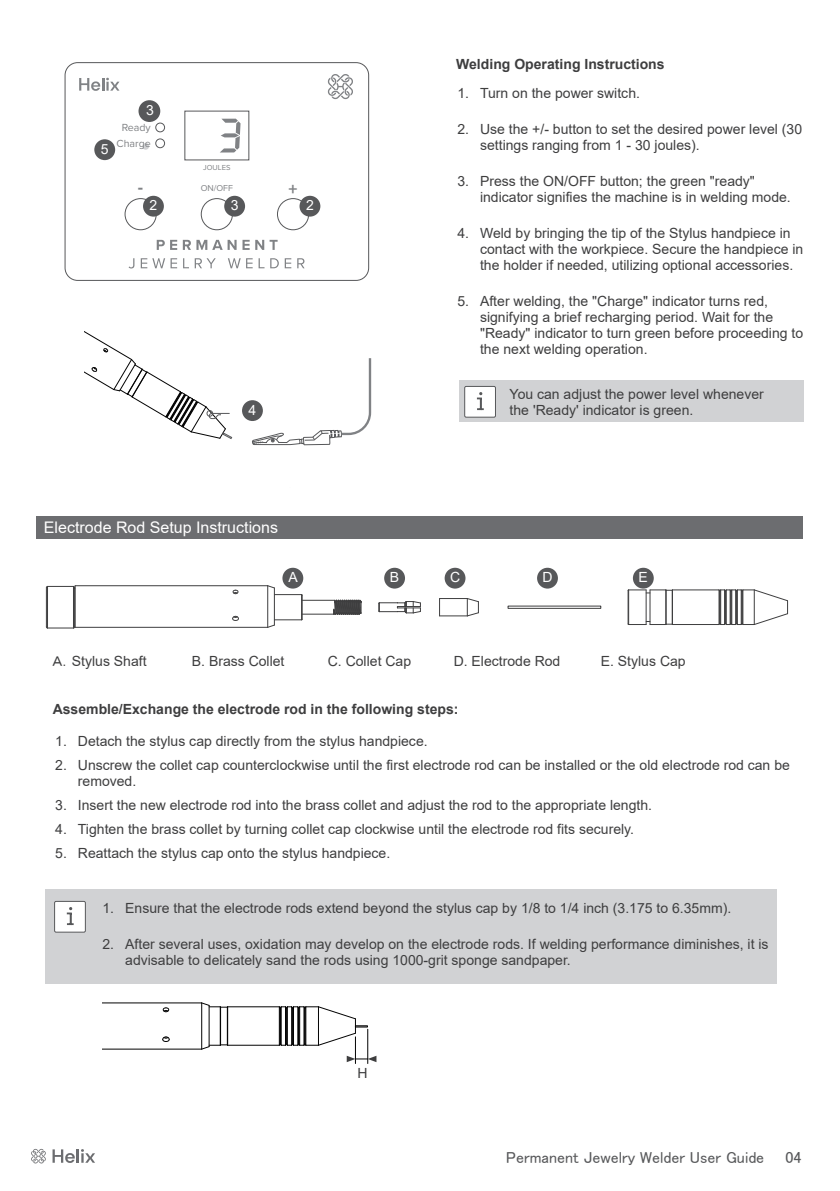
<style>
.page{position:relative;width:840px;height:1191px;background:#fff}
.page>*{position:absolute;margin:0;border:0;box-sizing:border-box;transform-origin:0 0}
.t1{font:700 17.8px "Proxima Nova";color:#808285}
.t2{font:16px "MS UI Gothic";color:#57585a}
.t3{font:16px "Arial";color:#fff}
.t4{font:14px/16px "Arial";color:#3e3e3f}
.t5{font:700 14px "Arial";color:#3e3e3f}
.t6{font:14px "Arial";color:#fff}
.t7{font:10.6px/16px "Proxima Nova";color:#808285;text-align:center}
.t8{font:8.8px "Proxima Nova";color:#808285}
.t9{font:7.6px "Proxima Nova";color:#808285}
.s1{font-family:"MS UI Gothic"}
</style>
<div class="page">
<svg style="left:31px;top:1148px;width:15px;height:15px"></svg>
<svg style="left:52px;top:1149px;width:43px;height:14px"></svg>
<div style="left:458px;top:380px;width:344px;height:42px;background:#d1d2d4"></div>
<div style="left:46px;top:889px;width:730px;height:94px;background:#d1d2d4"></div>
<div style="left:37px;top:516px;width:765px;height:23px;background:#6c6d70"></div>
<svg style="left:64px;top:62px;width:305px;height:219px"></svg>
<div style="left:201px;top:198px;width:32px;height:32px;border:1px solid #57585a;border-radius:50%"></div>
<div style="left:277px;top:198px;width:32px;height:32px;border:1px solid #57585a;border-radius:50%"></div>
<div style="left:124px;top:198px;width:33px;height:32px;border:1px solid #57585a;border-radius:50%"></div>
<svg style="left:157px;top:240px;width:20px;height:10px"></svg>
<svg style="left:183px;top:240px;width:53px;height:10px"></svg>
<svg style="left:242px;top:240px;width:7px;height:10px"></svg>
<svg style="left:255px;top:240px;width:22px;height:10px"></svg>
<svg style="left:128px;top:258px;width:6px;height:10px"></svg>
<svg style="left:141px;top:258px;width:36px;height:10px"></svg>
<svg style="left:183px;top:258px;width:32px;height:10px"></svg>
<svg style="left:228px;top:258px;width:12px;height:10px"></svg>
<svg style="left:246px;top:258px;width:6px;height:10px"></svg>
<svg style="left:258px;top:258px;width:6px;height:10px"></svg>
<svg style="left:270px;top:258px;width:21px;height:10px"></svg>
<svg style="left:297px;top:258px;width:7px;height:10px"></svg>
<svg style="left:327px;top:74px;width:26px;height:26px"></svg>
<svg style="left:79px;top:78px;width:40px;height:13px"></svg>
<svg style="left:439px;top:598px;width:40px;height:18px"></svg>
<hr style="left:672px;top:624px;width:46px;height:1px;background:#3e3e3f">
<hr style="left:672px;top:589px;width:46px;height:1px;background:#3e3e3f">
<hr style="left:627px;top:590px;width:1px;height:34px;background:#3e3e3f">
<hr style="left:628px;top:590px;width:1px;height:34px;background:#3e3e3f">
<hr style="left:645px;top:590px;width:1px;height:34px;background:#3e3e3f">
<hr style="left:649px;top:590px;width:1px;height:34px;background:#3e3e3f">
<hr style="left:665px;top:590px;width:1px;height:34px;background:#3e3e3f">
<hr style="left:671px;top:590px;width:1px;height:34px;background:#3e3e3f">
<svg style="left:627px;top:621px;width:45px;height:4px"></svg>
<svg style="left:627px;top:589px;width:45px;height:4px"></svg>
<svg style="left:718px;top:589px;width:69px;height:36px"></svg>
<svg style="left:378px;top:601px;width:43px;height:12px"></svg>
<hr style="left:46px;top:587px;width:1px;height:40px;background:#3e3e3f">
<hr style="left:47px;top:586px;width:1px;height:42px;background:#3e3e3f">
<hr style="left:73px;top:586px;width:1px;height:42px;background:#3e3e3f">
<hr style="left:74px;top:587px;width:1px;height:40px;background:#3e3e3f">
<hr style="left:302px;top:614px;width:31px;height:1px;background:#3e3e3f">
<hr style="left:302px;top:600px;width:32px;height:1px;background:#3e3e3f">
<svg style="left:46px;top:626px;width:29px;height:2px"></svg>
<svg style="left:333px;top:599px;width:28px;height:16px"></svg>
<svg style="left:46px;top:586px;width:29px;height:3px"></svg>
<hr style="left:75px;top:627px;width:192px;height:1px;background:#3e3e3f">
<svg style="left:267px;top:594px;width:35px;height:34px"></svg>
<svg style="left:267px;top:585px;width:8px;height:3px"></svg>
<hr style="left:75px;top:585px;width:192px;height:1px;background:#3e3e3f">
<svg style="left:232px;top:616px;width:7px;height:5px"></svg>
<svg style="left:232px;top:590px;width:6px;height:4px"></svg>
<hr style="left:267px;top:586px;width:1px;height:41px;background:#3e3e3f">
<hr style="left:274px;top:588px;width:1px;height:37px;background:#3e3e3f">
<hr style="left:75px;top:586px;width:1px;height:41px;background:#3e3e3f">
<div style="left:282px;top:568px;width:21px;height:20px;background:#57585a;border-radius:50%"></div>
<div style="left:384px;top:568px;width:21px;height:20px;background:#57585a;border-radius:50%"></div>
<div style="left:444px;top:568px;width:21px;height:20px;background:#57585a;border-radius:50%"></div>
<div style="left:536px;top:568px;width:21px;height:20px;background:#57585a;border-radius:50%"></div>
<div style="left:632px;top:568px;width:21px;height:20px;background:#57585a;border-radius:50%"></div>
<hr style="left:102px;top:1048px;width:99px;height:1px;background:#030303">
<hr style="left:102px;top:1002px;width:99px;height:1px;background:#030303">
<svg style="left:162px;top:1036px;width:8px;height:6px"></svg>
<svg style="left:162px;top:1007px;width:7px;height:5px"></svg>
<hr style="left:201px;top:1003px;width:1px;height:46px;background:#030303">
<hr style="left:209px;top:1005px;width:1px;height:41px;background:#030303">
<hr style="left:227px;top:1045px;width:52px;height:1px;background:#030303">
<hr style="left:227px;top:1006px;width:52px;height:1px;background:#030303">
<hr style="left:220px;top:1007px;width:1px;height:37px;background:#030303">
<svg style="left:201px;top:1044px;width:27px;height:6px"></svg>
<svg style="left:201px;top:1002px;width:26px;height:5px"></svg>
<hr style="left:227px;top:1006px;width:1px;height:39px;background:#030303">
<svg style="left:278px;top:1006px;width:98px;height:57px"></svg>
<svg style="left:84px;top:331px;width:148px;height:108px"></svg>
<svg style="left:252px;top:358px;width:120px;height:87px"></svg>
<svg style="left:219px;top:119px;width:21px;height:33px"></svg>
<div style="left:138px;top:100px;width:22px;height:22px;background:#57585a;border-radius:50%"></div>
<div style="left:55px;top:901px;width:30px;height:31px;background:#fff"></div>
<div style="left:54px;top:901px;width:32px;height:31px;border:1px solid #57585a"></div>
<svg style="left:67px;top:907px;width:7px;height:18px"></svg>
<div style="left:464px;top:386px;width:31px;height:31px;background:#fff"></div>
<div style="left:464px;top:386px;width:31px;height:32px;border:1px solid #57585a"></div>
<svg style="left:476px;top:392px;width:7px;height:18px"></svg>
<div style="left:94px;top:139px;width:21px;height:21px;background:#57585a;border-radius:50%"></div>
<div style="left:299px;top:196px;width:21px;height:21px;background:#57585a;border-radius:50%"></div>
<div style="left:143px;top:196px;width:21px;height:21px;background:#57585a;border-radius:50%"></div>
<div style="left:224px;top:196px;width:21px;height:21px;background:#57585a;border-radius:50%"></div>
<div style="left:242px;top:400px;width:21px;height:21px;background:#57585a;border-radius:50%"></div>
<p class="t6" style="left:101px;top:139px;width:9px">5</p>
<p class="t6" style="left:146px;top:101px;width:9px">3</p>
<p class="t7" style="left:116px;top:119px;width:36px">Ready<br>Charge</p>
<p class="t9" style="left:203px;top:162px;width:29px">JOULES</p>
<p class="t1" style="left:138px;top:174px;width:7px">-</p>
<p class="t8" style="left:200px;top:182px;width:34px">ON/OFF</p>
<p class="t1" style="left:288px;top:175px;width:10px">+</p>
<p class="t6" style="left:149px;top:196px;width:9px">2</p>
<p class="t6" style="left:230px;top:196px;width:9px">3</p>
<p class="t6" style="left:306px;top:196px;width:9px">2</p>
<p class="t6" style="left:248px;top:400px;width:9px">4</p>
<p class="t3" style="left:44px;top:516px;width:235px">Electrode Rod Setup Instructions</p>
<p class="t5" style="left:456px;top:55px;width:210px">Welding Operating Instructions</p>
<p class="t4" style="left:457px;top:85px;width:184px">1. Turn on the power switch.</p>
<p class="t4" style="left:480px;top:121px;width:323px;text-indent:-23px">2. Use the +/- button to set the desired power level (30 settings ranging from 1 - 30 joules).</p>
<p class="t4" style="left:480px;top:173px;width:312px;text-indent:-23px">3. Press the ON/OFF button; the green "ready" indicator signifies the machine is in welding mode.</p>
<p class="t4" style="left:480px;top:225px;width:324px;text-indent:-23px">4. Weld by bringing the tip of the Stylus handpiece in contact with the workpiece. Secure the handpiece in the holder if needed, utilizing optional accessories.</p>
<p class="t4" style="left:480px;top:293px;width:324px;text-indent:-23px">5. After welding, the "Charge" indicator turns red, signifying a brief recharging period. Wait for the "Ready" indicator to turn green before proceeding to the next welding operation.</p>
<p class="t4" style="left:509px;top:386px;width:255px">You can adjust the power level whenever the 'Ready' indicator is green.</p>
<p class="t6" style="left:288px;top:568px;width:11px">A</p>
<p class="t6" style="left:389px;top:568px;width:11px">B</p>
<p class="t6" style="left:450px;top:568px;width:12px">C</p>
<p class="t6" style="left:542px;top:568px;width:12px">D</p>
<p class="t6" style="left:638px;top:568px;width:11px">E</p>
<p class="t4" style="left:52px;top:653px;width:96px"><span class="s1">Ａ．</span>Stylus Shaft</p>
<p class="t4" style="left:327px;top:653px;width:85px">C. Collet Cap</p>
<p class="t4" style="left:453px;top:653px;width:108px">D. Electrode Rod</p>
<p class="t4" style="left:600px;top:653px;width:86px">E. Stylus Cap</p>
<p class="t4" style="left:192px;top:653px;width:94px">B. Brass Collet</p>
<p class="t5" style="left:53px;top:699px;width:407px">Assemble/Exchange the electrode rod in the following steps:</p>
<p class="t4" style="left:55px;top:733px;width:374px">1. Detach the stylus cap directly from the stylus handpiece.</p>
<p class="t4" style="left:78px;top:757px;width:713px;text-indent:-23px">2. Unscrew the collet cap counterclockwise until the first electrode rod can be installed or the old electrode rod can be removed.</p>
<p class="t4" style="left:55px;top:797px;width:598px">3. Insert the new electrode rod into the brass collet and adjust the rod to the appropriate length.</p>
<p class="t4" style="left:55px;top:821px;width:580px">4. Tighten the brass collet by turning collet cap clockwise until the electrode rod fits securely.</p>
<p class="t4" style="left:55px;top:845px;width:336px">5. Reattach the stylus cap onto the stylus handpiece.</p>
<p class="t4" style="left:102px;top:900px;width:630px">1. Ensure that the electrode rods extend beyond the stylus cap by 1/8 to 1/4 inch (3.175 to 6.35mm).</p>
<p class="t4" style="left:125px;top:936px;width:644px;text-indent:-23px">2. After several uses, oxidation may develop on the electrode rods. If welding performance diminishes, it is advisable to delicately sand the rods using 1000-grit sponge sandpaper.</p>
<p class="t4" style="left:357px;top:1065px;width:12px">H</p>
<p class="t2" style="left:506px;top:1149px;width:296px">Permanent Jewelry Welder User Guide　　04</p>
</div>
